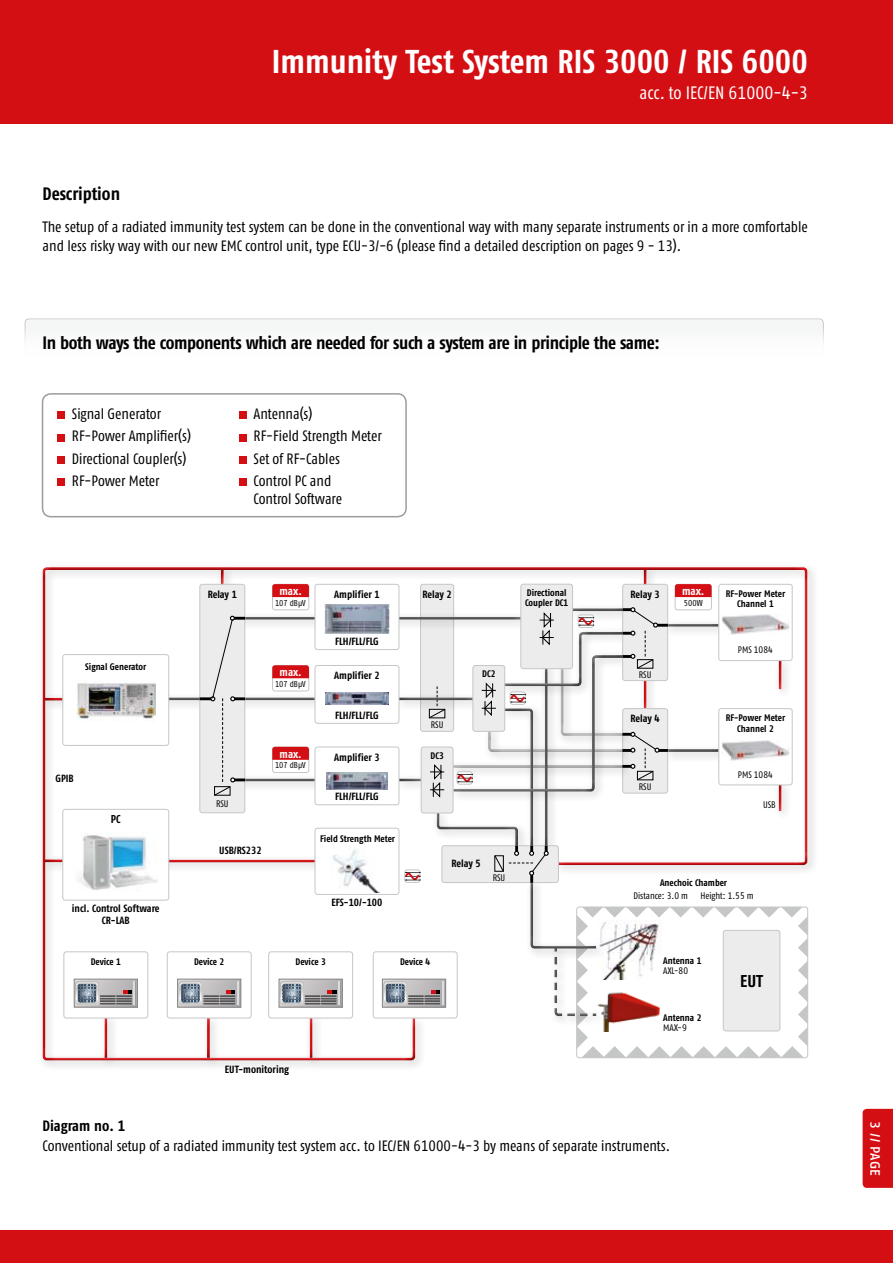
<style>
.page{position:relative;width:893px;height:1263px;background:#fff}
.page>*{position:absolute;margin:0;border:0;box-sizing:border-box;transform-origin:0 0}
.t1{font:700 33px "Fago Co Tf";color:#fff}
.t2{font:700 18px "Fago Co Tf";letter-spacing:-.02em;color:#000}
.t3{font:18px "Fago Co Tf";color:#fff}
.t4{font:700 17.1px "Fago Co Tf";color:#000}
.t5{font:15px/22.2px "Fago Co Tf";color:#000}
.t6{font:700 15px "Fago Co Tf";letter-spacing:-.005em;color:#000}
.t7{font:500 13.5px "Fago No Tf";color:#fff}
.t8{font:700 11.4px "Fago Co Tf";letter-spacing:-.005em;color:#fff}
.t9{font:700 11.4px "Fago Co Tf";color:#000}
.t10{font:700 11.25px "Fago Co Tf";letter-spacing:-.005em;color:#fff}
.t11{font:700 10.5px/12.3px "Fago Co Tf";color:#000;text-align:center}
.t12{font:700 9.45px/10.5px "Fago Co Tf";color:#000;text-align:center}
.t13{font:9.45px "Fago Co Tf";color:#000}
.t14{font:8.55px "Fago Co Tf";color:#000}
</style>
<div class="page">
<div style="left:0;top:1230px;width:893px;height:33px;background:#d40f14"></div>
<div style="left:0;top:0;width:893px;height:123px;background:#d40f14"></div>
<div style="left:25px;top:319px;width:798px;height:39px;background:#f5f6f6;border-radius:4px"></div>
<div style="left:25px;top:318px;width:799px;height:41px;border:1px solid #c5c6c6;border-radius:4px"></div>
<div style="left:42px;top:393px;width:365px;height:124px;border:2px solid #9c9c9c;border-radius:9px"></div>
<div style="left:37px;top:562px;width:782px;height:510px;background:#000;opacity:.25"></div>
<div style="left:42px;top:568px;width:767px;height:493px;background:#000;opacity:.75"></div>
<div style="left:567px;top:603px;width:67px;height:19px;background:#fcfcfc"></div>
<div style="left:315px;top:665px;width:84px;height:58px;background:#fff;border-radius:3px"></div>
<div style="left:315px;top:665px;width:84px;height:58px;border:1px solid #c5c6c6;border-radius:3px"></div>
<img style="left:326px;top:693px;width:57px;height:11px">
<div style="left:315px;top:747px;width:84px;height:58px;background:#fff;border-radius:3px"></div>
<div style="left:315px;top:747px;width:84px;height:58px;border:1px solid #c5c6c6;border-radius:3px"></div>
<div style="left:315px;top:828px;width:84px;height:66px;background:#fff;border-radius:3px"></div>
<div style="left:315px;top:828px;width:84px;height:67px;border:1px solid #c5c6c6;border-radius:3px"></div>
<div style="left:64px;top:952px;width:84px;height:66px;background:#fff;border-radius:3px"></div>
<div style="left:64px;top:951px;width:84px;height:67px;border:1px solid #c5c6c6;border-radius:3px"></div>
<div style="left:167px;top:952px;width:84px;height:66px;background:#fff;border-radius:3px"></div>
<div style="left:167px;top:951px;width:84px;height:67px;border:1px solid #c5c6c6;border-radius:3px"></div>
<div style="left:269px;top:952px;width:84px;height:66px;background:#fff;border-radius:3px"></div>
<div style="left:268px;top:951px;width:85px;height:67px;border:1px solid #c5c6c6;border-radius:3px"></div>
<div style="left:373px;top:952px;width:84px;height:66px;background:#fff;border-radius:3px"></div>
<div style="left:373px;top:951px;width:84px;height:67px;border:1px solid #c5c6c6;border-radius:3px"></div>
<img style="left:326px;top:772px;width:57px;height:17px">
<div style="left:315px;top:584px;width:84px;height:66px;background:#fff;border-radius:3px"></div>
<div style="left:315px;top:584px;width:84px;height:66px;border:1px solid #c5c6c6;border-radius:3px"></div>
<div style="left:63px;top:809px;width:106px;height:91px;background:#fff;border-radius:3px"></div>
<div style="left:63px;top:809px;width:106px;height:91px;border:1px solid #c5c6c6;border-radius:3px"></div>
<div style="left:63px;top:655px;width:106px;height:90px;background:#fff;border-radius:3px"></div>
<div style="left:63px;top:654px;width:106px;height:92px;border:1px solid #c5c6c6;border-radius:3px"></div>
<img style="left:325px;top:604px;width:64px;height:30px">
<div style="left:272px;top:584px;width:37px;height:26px;background:#fff;border-radius:3px"></div>
<div style="left:272px;top:584px;width:37px;height:26px;border:1px solid #c5c6c6;border-radius:3px"></div>
<svg style="left:272px;top:584px;width:37px;height:13px"></svg>
<div style="left:675px;top:584px;width:36px;height:26px;background:#fff;border-radius:3px"></div>
<div style="left:675px;top:584px;width:37px;height:26px;border:1px solid #c5c6c6;border-radius:3px"></div>
<svg style="left:675px;top:584px;width:37px;height:13px"></svg>
<div style="left:623px;top:584px;width:45px;height:97px;background:#ececec;border-radius:3px"></div>
<div style="left:622px;top:584px;width:46px;height:97px;border:1px solid #c5c6c6;border-radius:3px"></div>
<img style="left:78px;top:833px;width:80px;height:57px">
<div style="left:521px;top:584px;width:52px;height:85px;background:#ececec;border-radius:3px"></div>
<div style="left:521px;top:584px;width:52px;height:85px;border:1px solid #c5c6c6;border-radius:3px"></div>
<div style="left:719px;top:584px;width:73px;height:77px;background:#fff;border-radius:3px"></div>
<div style="left:719px;top:584px;width:73px;height:77px;border:1px solid #c5c6c6;border-radius:3px"></div>
<img style="left:332px;top:849px;width:47px;height:43px">
<img style="left:76px;top:683px;width:79px;height:38px">
<svg style="left:200px;top:616px;width:45px;height:180px"></svg>
<div style="left:382px;top:979px;width:64px;height:28px;border:1px solid #878786"></div>
<svg style="left:383px;top:607px;width:425px;height:451px"></svg>
<div style="left:279px;top:979px;width:63px;height:28px;background:#9c9c9c"></div>
<div style="left:279px;top:979px;width:64px;height:28px;border:1px solid #878786"></div>
<svg style="left:280px;top:981px;width:60px;height:24px"></svg>
<hr style="left:338px;top:981px;width:2px;height:23px;background:#dddde0">
<div style="left:177px;top:979px;width:64px;height:28px;border:1px solid #878786"></div>
<svg style="left:179px;top:981px;width:60px;height:24px"></svg>
<hr style="left:237px;top:981px;width:2px;height:23px;background:#dddde0">
<div style="left:74px;top:979px;width:63px;height:28px;background:#9c9c9c"></div>
<div style="left:74px;top:979px;width:64px;height:28px;border:1px solid #878786"></div>
<svg style="left:75px;top:981px;width:60px;height:24px"></svg>
<div style="left:239px;top:411px;width:8px;height:8px;background:#d40f14"></div>
<div style="left:239px;top:434px;width:8px;height:7px;background:#d40f14"></div>
<div style="left:239px;top:456px;width:8px;height:8px;background:#d40f14"></div>
<div style="left:239px;top:478px;width:8px;height:8px;background:#d40f14"></div>
<div style="left:58px;top:411px;width:7px;height:8px;background:#d40f14"></div>
<div style="left:58px;top:434px;width:7px;height:7px;background:#d40f14"></div>
<div style="left:58px;top:456px;width:7px;height:8px;background:#d40f14"></div>
<div style="left:58px;top:478px;width:7px;height:8px;background:#d40f14"></div>
<div style="left:863px;top:1109px;width:30px;height:79px;background:#d40f14"></div>
<h1 class="t1" style="left:272px;top:42px;width:538px">Immunity Test System RIS 3000 / RIS 6000</h1>
<p class="t3" style="left:640px;top:83px;width:170px">acc. to IEC/EN 61000-4-3</p>
<p class="t2" style="left:43px;top:183px;width:79px">Description</p>
<p class="t5" style="left:43px;top:216px;width:767px;line-height:19.5px">The setup of a radiated immunity test system can be done in the conventional way with many separate instruments or in a more comfortable and less risky way with our new EMC control unit, type ECU-3/-6 (please find a detailed description on pages 9 - 13).</p>
<p class="t2" style="left:43px;top:332px;width:619px">In both ways the components which are needed for such a system are in principle the same:</p>
<p class="t5" style="left:72px;top:403px;width:121px">Signal Generator<br>RF-Power Amplifier(s)<br>Directional Coupler(s)<br>RF-Power Meter</p>
<p class="t5" style="left:253px;top:403px;width:130px">Antenna(s)<br>RF-Field Strength Meter<br>Set of RF-Cables<br>Control PC and</p>
<p class="t5" style="left:254px;top:487px;width:90px">Control Software</p>
<p class="t12" style="left:85px;top:661px;width:63px">Signal Generator</p>
<p class="t11" style="left:56px;top:772px;width:20px">GPIB</p>
<p class="t9" style="left:111px;top:813px;width:11px">PC</p>
<p class="t11" style="left:72px;top:902px;width:89px">incl. Control Software<br>CR-LAB</p>
<p class="t8" style="left:279px;top:584px;width:24px">max.</p>
<p class="t14" style="left:275px;top:599px;width:32px">107 dBµV</p>
<p class="t11" style="left:208px;top:588px;width:31px">Relay 1</p>
<p class="t11" style="left:334px;top:588px;width:47px">Amplifier 1</p>
<p class="t11" style="left:422px;top:588px;width:31px">Relay 2</p>
<p class="t10" style="left:280px;top:665px;width:24px">max.</p>
<p class="t14" style="left:275px;top:679px;width:32px">107 dBµV</p>
<p class="t10" style="left:280px;top:747px;width:24px">max.</p>
<p class="t14" style="left:275px;top:761px;width:32px">107 dBµV</p>
<p class="t11" style="left:335px;top:635px;width:45px">FLH/FLL/FLG</p>
<p class="t11" style="left:334px;top:669px;width:47px">Amplifier 2</p>
<p class="t11" style="left:335px;top:709px;width:45px">FLH/FLL/FLG</p>
<p class="t11" style="left:334px;top:751px;width:47px">Amplifier 3</p>
<p class="t13" style="left:431px;top:719px;width:14px">RSU</p>
<p class="t12" style="left:430px;top:750px;width:15px">DC3</p>
<p class="t12" style="left:482px;top:668px;width:15px">DC2</p>
<p class="t12" style="left:525px;top:587px;width:45px;text-align:left">Directional<br>Coupler DC1</p>
<p class="t11" style="left:630px;top:588px;width:31px">Relay 3</p>
<p class="t13" style="left:639px;top:669px;width:14px">RSU</p>
<p class="t11" style="left:630px;top:712px;width:31px">Relay 4</p>
<p class="t13" style="left:639px;top:781px;width:14px">RSU</p>
<p class="t8" style="left:682px;top:584px;width:24px">max.</p>
<p class="t14" style="left:684px;top:599px;width:20px">500W</p>
<p class="t12" style="left:726px;top:588px;width:61px">RF-Power Meter<br>Channel 1</p>
<p class="t13" style="left:738px;top:645px;width:36px">PMS 1084</p>
<p class="t12" style="left:726px;top:713px;width:61px">RF-Power Meter<br>Channel 2</p>
<p class="t13" style="left:738px;top:769px;width:36px">PMS 1084</p>
<p class="t11" style="left:335px;top:790px;width:45px">FLH/FLL/FLG</p>
<p class="t13" style="left:216px;top:799px;width:14px">RSU</p>
<p class="t13" style="left:763px;top:799px;width:14px">USB</p>
<p class="t11" style="left:219px;top:844px;width:44px">USB/RS232</p>
<p class="t12" style="left:320px;top:833px;width:76px">Field Strength Meter</p>
<p class="t11" style="left:332px;top:896px;width:52px">EFS-10/-100</p>
<p class="t11" style="left:452px;top:857px;width:31px">Relay 5</p>
<p class="t13" style="left:493px;top:872px;width:14px">RSU</p>
<p class="t12" style="left:660px;top:877px;width:69px">Anechoic Chamber</p>
<p class="t13" style="left:633px;top:890px;width:56px">Distance: 3.0 m</p>
<p class="t13" style="left:700px;top:890px;width:55px">Height: 1.55 m</p>
<p class="t12" style="left:91px;top:956px;width:32px">Device 1</p>
<p class="t12" style="left:194px;top:956px;width:32px">Device 2</p>
<p class="t12" style="left:295px;top:956px;width:32px">Device 3</p>
<p class="t12" style="left:400px;top:956px;width:32px">Device 4</p>
<p class="t11" style="left:225px;top:1063px;width:66px">EUT-monitoring</p>
<p class="t12" style="left:663px;top:955px;width:40px">Antenna 1</p>
<p class="t13" style="left:663px;top:966px;width:26px">AXL-80</p>
<p class="t12" style="left:663px;top:1012px;width:40px">Antenna 2</p>
<p class="t13" style="left:663px;top:1022px;width:25px">MAX-9</p>
<p class="t6" style="left:43px;top:1117px;width:84px">Diagram no. 1</p>
<p class="t5" style="left:43px;top:1134px;width:629px">Conventional setup of a radiated immunity test system acc. to IEC/EN 61000-4-3 by means of separate instruments.</p>
<p class="t4" style="left:740px;top:971px;width:24px">EUT</p>
<p class="t7" style="left:883px;top:1121px;width:56px;rotate:90deg">3 // PAGE</p>
</div>
